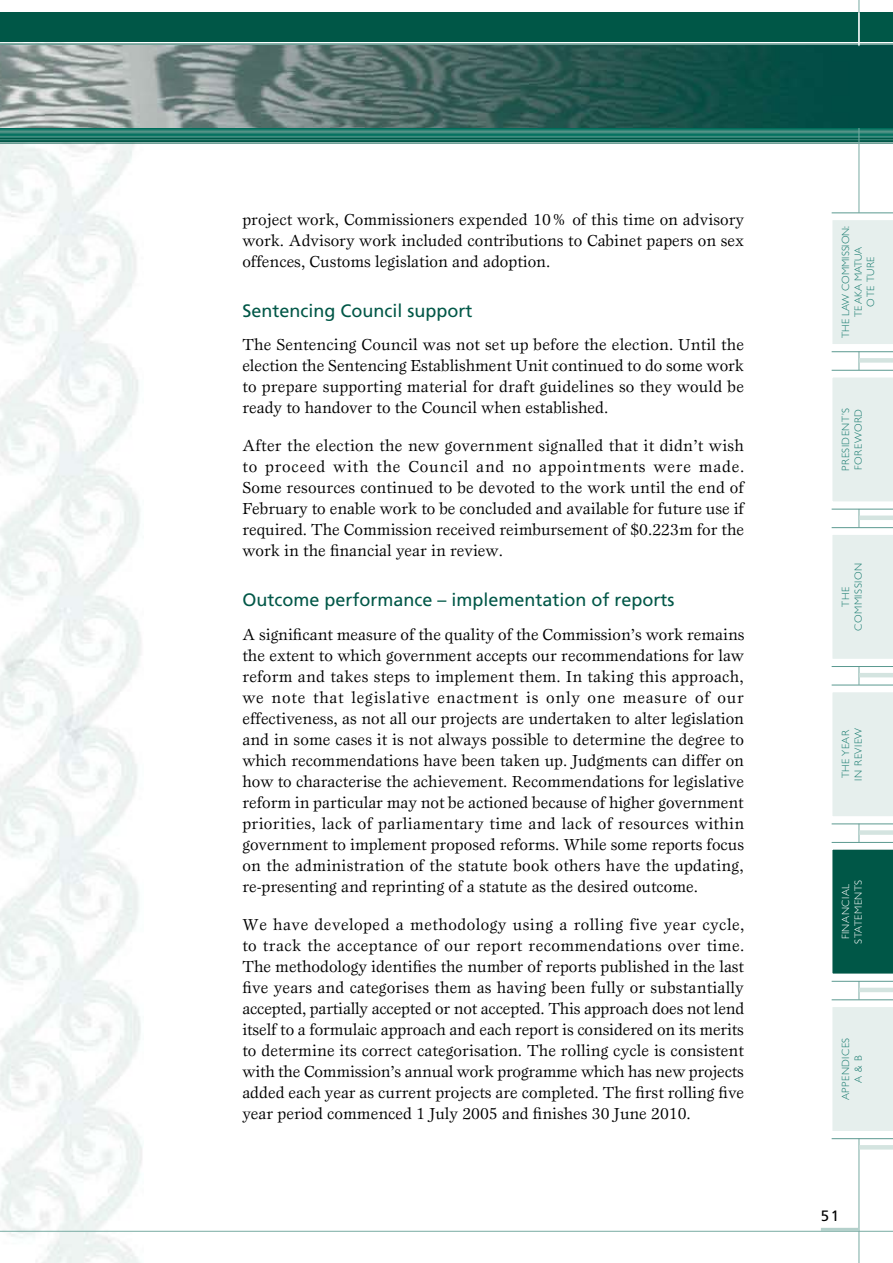
<style>
.page{position:relative;width:893px;height:1263px;background:#fff}
.page>*{position:absolute;margin:0;border:0;box-sizing:border-box;transform-origin:0 0}
.t1{font:18px "Frutiger Maori";color:#005747}
.t2{font:16.5px/21px "Esprit Maori";color:#000;text-align:justify}
.t3{font:15px "Frutiger Maori";color:#000}
.t4{font:300 10.5px/12.6px "Gill Sans";letter-spacing:.05em;color:#187b6f;text-align:center}
.t5{font:300 10.5px/12.6px "Gill Sans";color:#187b6f;text-align:center}
.t6{font:300 10.5px/12.6px "Gill Sans";letter-spacing:.05em;color:#fff;text-align:center}
</style>
<div class="page">
<div style="left:0;top:12px;width:893px;height:30px;background:#005747"></div>
<hr style="left:0;top:1231px;width:893px;height:1px;background:#78aba3">
<svg style="left:0;top:43px;width:893px;height:101px;background:#388174"></svg>
<hr style="left:859px;top:0;width:1px;height:1263px;background:#78aba3">
<img style="left:0;top:46px;width:893px;height:81px">
<hr style="left:821px;top:1228px;width:38px;height:3px;background:#b4d0cb">
<hr style="left:858px;top:12px;width:1px;height:34px;background:#fff">
<svg style="left:831px;top:213px;width:62px;height:138px;background:#e8f0ee"></svg>
<hr style="left:832px;top:213px;width:61px;height:1px;background:#5b9990">
<hr style="left:832px;top:351px;width:61px;height:1px;background:#5b9990">
<div style="left:859px;top:358px;width:34px;height:5px;background:#d4e4e0"></div>
<svg style="left:831px;top:370px;width:62px;height:139px;background:#e8f0ee"></svg>
<svg style="left:831px;top:527px;width:62px;height:139px;background:#e8f0ee"></svg>
<svg style="left:831px;top:685px;width:62px;height:139px;background:#e8f0ee"></svg>
<svg style="left:831px;top:842px;width:62px;height:139px;background:#1d6a5c"></svg>
<svg style="left:831px;top:999px;width:62px;height:139px;background:#e8f0ee"></svg>
<hr style="left:832px;top:999px;width:61px;height:1px;background:#5b9990">
<hr style="left:832px;top:1138px;width:61px;height:1px;background:#5b9990">
<hr style="left:859px;top:1145px;width:34px;height:4px;background:#d4e4e0">
<hr style="left:832px;top:842px;width:61px;height:1px;background:#5b9990">
<hr style="left:832px;top:981px;width:61px;height:1px;background:#5b9990">
<hr style="left:859px;top:988px;width:34px;height:4px;background:#d4e4e0">
<hr style="left:832px;top:685px;width:61px;height:1px;background:#5b9990">
<hr style="left:832px;top:824px;width:61px;height:1px;background:#5b9990">
<div style="left:859px;top:830px;width:34px;height:5px;background:#d4e4e0"></div>
<hr style="left:832px;top:527px;width:61px;height:1px;background:#5b9990">
<hr style="left:832px;top:666px;width:61px;height:1px;background:#5b9990">
<hr style="left:859px;top:673px;width:34px;height:4px;background:#d4e4e0">
<hr style="left:832px;top:370px;width:61px;height:1px;background:#5b9990">
<hr style="left:832px;top:509px;width:61px;height:1px;background:#5b9990">
<div style="left:859px;top:515px;width:34px;height:5px;background:#d4e4e0"></div>
<p class="t2" style="left:242px;top:209px;width:503px">project work, Commissioners expended 10% of this time on advisory work. Advisory work included contributions to Cabinet papers on sex offences, Customs legislation and adoption.</p>
<p class="t1" style="left:242px;top:300px;width:232px">Sentencing Council support</p>
<p class="t2" style="left:242px;top:334px;width:503px">The Sentencing Council was not set up before the election. Until the election the Sentencing Establishment Unit continued to do some work to prepare supporting material for draft guidelines so they would be ready to handover to the Council when established.</p>
<p class="t2" style="left:242px;top:435px;width:504px">After the election the new government signalled that it didn’t wish to proceed with the Council and no appointments were made.<br>Some resources continued to be devoted to the work until the end of February to enable work to be concluded and available for future use if required. The Commission received reimbursement of $0.223m for the work in the financial year in review.</p>
<p class="t1" style="left:242px;top:589px;width:434px">Outcome performance – implementation of reports</p>
<p class="t2" style="left:242px;top:623px;width:504px">A significant measure of the quality of the Commission’s work remains the extent to which government accepts our recommendations for law reform and takes steps to implement them. In taking this approach, we note that legislative enactment is only one measure of our effectiveness, as not all our projects are undertaken to alter legislation and in some cases it is not always possible to determine the degree to which recommendations have been taken up. Judgments can differ on how to characterise the achievement. Recommendations for legislative reform in particular may not be actioned because of higher government priorities, lack of parliamentary time and lack of resources within government to implement proposed reforms. While some reports focus on the administration of the statute book others have the updating, re-presenting and reprinting of a statute as the desired outcome.</p>
<p class="t2" style="left:242px;top:913px;width:504px">We have developed a methodology using a rolling five year cycle, to track the acceptance of our report recommendations over time.<br>The methodology identifies the number of reports published in the last five years and categorises them as having been fully or substantially accepted, partially accepted or not accepted. This approach does not lend itself to a formulaic approach and each report is considered on its merits to determine its correct categorisation. The rolling cycle is consistent with the Commission’s annual work programme which has new projects added each year as current projects are completed. The first rolling five year period commenced 1 July 2005 and finishes 30 June 2010.</p>
<p class="t5" style="left:839px;top:337px;width:113px;rotate:-90deg">The Law Commission:<br>Te Aka Matua<br>o te Ture</p>
<p class="t4" style="left:839px;top:471px;width:64px;text-align:left;rotate:-90deg">President’s<br>Foreword</p>
<p class="t4" style="left:839px;top:631px;width:69px;rotate:-90deg">The<br>Commission</p>
<p class="t4" style="left:839px;top:781px;width:54px;text-align:left;rotate:-90deg">The year in review</p>
<p class="t6" style="left:839px;top:944px;width:66px;rotate:-90deg">Financial statements</p>
<p class="t4" style="left:839px;top:1100px;width:63px;rotate:-90deg">APPEN DICES<br>A &amp; B</p>
<p class="t3" style="left:821px;top:1206px;width:20px">51</p>
</div>
